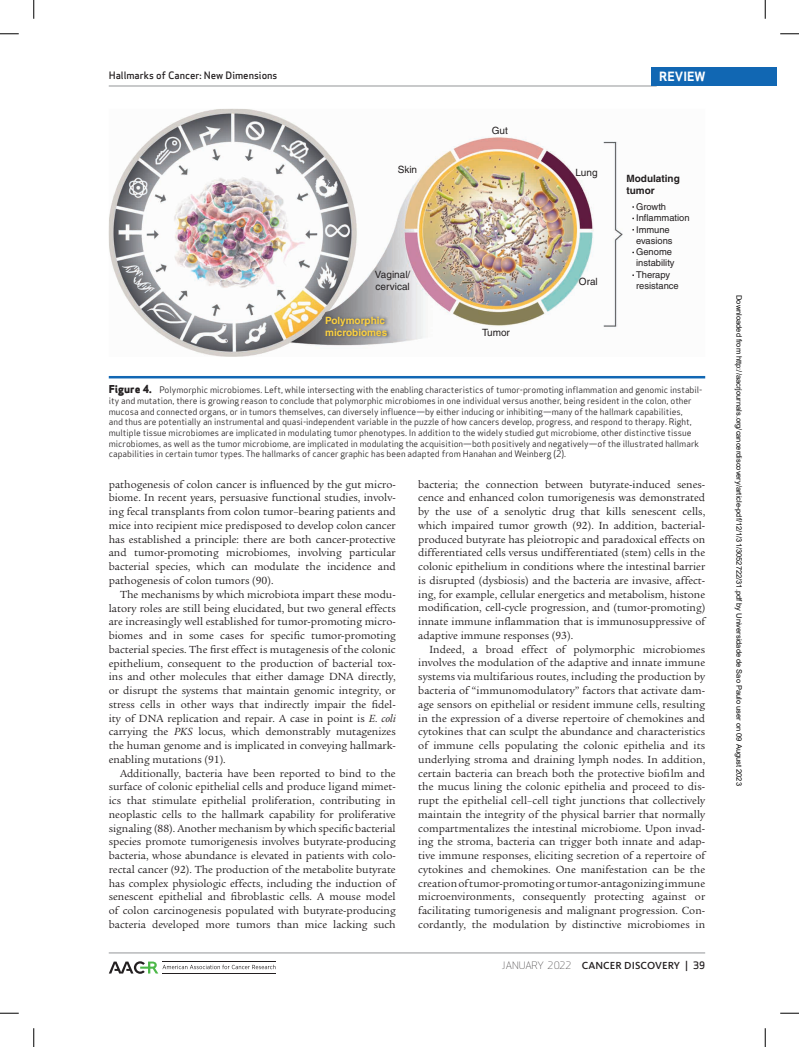
<style>
.page{position:relative;width:799px;height:1047px;background:#fff}
.page>*{position:absolute;margin:0;border:0;box-sizing:border-box;transform-origin:0 0}
.t1{font:700 12.5px "Apex Sans";color:#fff}
.t2{font:11.25px/13.8px "Legacy Serif Std";color:#231f20;text-align:justify}
.t3{font:500 10.62px "Kievit OT";letter-spacing:.01em;color:#231f20}
.t4{font:10px/12px "Helvetica";color:#231f20}
.t5{font:500 10px "Apex Sans";color:#231f20}
.t6{font:700 10px/12px "Helvetica";color:#fcd03f}
.t7{font:700 10px/12px "Helvetica";color:#231f20}
.t8{font:9.38px/11.2px "Helvetica";color:#231f20}
.t9{font:8.75px/10.6px "Apex Sans";color:#231f20}
.t10{font:7.5px "Arial";color:#000}
.s1{font-weight:800;font-size:10.62px}
.s2{font-style:italic}
.s3{font-family:"Apex Sans";font-weight:300;font-size:10px}
.s4{font-family:"Apex Sans";font-size:10px}
</style>
<div class="page">
<hr style="left:109px;top:952px;width:596px;height:1px;background:#939598">
<svg style="left:109px;top:961px;width:166px;height:12px"></svg>
<hr style="left:162px;top:961px;width:114px;height:1px;background:#231f20">
<hr style="left:162px;top:973px;width:114px;height:1px;background:#231f20">
<hr style="left:109px;top:86px;width:547px;height:1px;background:#939598">
<div style="left:651px;top:68px;width:125px;height:18px;background:#1167b3"></div>
<img style="left:109px;top:109px;width:525px;height:248px">
<img style="left:323px;top:312px;width:69px;height:30px">
<hr style="left:109px;top:376px;width:596px;height:2px;background:#1167b3">
<svg style="left:764px;top:0;width:1px;height:19px"></svg>
<svg style="left:764px;top:1028px;width:1px;height:18px"></svg>
<svg style="left:0;top:33px;width:19px;height:1px"></svg>
<svg style="left:780px;top:33px;width:19px;height:1px"></svg>
<svg style="left:0;top:1012px;width:19px;height:1px"></svg>
<svg style="left:780px;top:1012px;width:19px;height:1px"></svg>
<svg style="left:33px;top:0;width:1px;height:19px"></svg>
<svg style="left:33px;top:1028px;width:1px;height:18px"></svg>
<svg style="left:765px;top:0;width:1px;height:19px"></svg>
<svg style="left:765px;top:1028px;width:1px;height:18px"></svg>
<p class="t5" style="left:109px;top:67px;width:170px">Hallmarks of Cancer: New Dimensions</p>
<p class="t1" style="left:659px;top:69px;width:48px">REVIEW</p>
<p class="t4" style="left:398px;top:163px;width:21px">Skin</p>
<p class="t4" style="left:375px;top:268px;width:37px">Vaginal/ cervical</p>
<p class="t6" style="left:325px;top:314px;width:64px">Polymorphic microbiomes</p>
<p class="t4" style="left:492px;top:124px;width:18px">Gut</p>
<p class="t4" style="left:482px;top:327px;width:29px">Tumor</p>
<p class="t4" style="left:575px;top:166px;width:24px">Lung</p>
<p class="t4" style="left:579px;top:275px;width:20px">Oral</p>
<p class="t7" style="left:626px;top:172px;width:55px">Modulating tumor</p>
<p class="t8" style="left:636px;top:201px;width:55px">Growth<br>Inflammation<br>Immune evasions<br>Genome instability<br>Therapy resistance</p>
<p class="t9" style="left:109px;top:384px;width:595px"><span class="s1">Figure 4.</span> Polymorphic microbiomes. Left, while intersecting with the enabling characteristics of tumor-promoting inflammation and genomic instabil&shy;ity and mutation, there is growing reason to conclude that polymorphic microbiomes in one individual versus another, being resident in the colon, other mucosa and connected organs, or in tumors themselves, can diversely influence—by either inducing or inhibiting—many of the hallmark capabilities,<br>and thus are potentially an instrumental and quasi-independent variable in the puzzle of how cancers develop, progress, and respond to therapy. Right, multiple tissue microbiomes are implicated in modulating tumor phenotypes. In addition to the widely studied gut microbiome, other distinctive tissue microbiomes, as well as the tumor microbiome, are implicated in modulating the acquisition—both positively and negatively—of the illustrated hallmark capabilities in certain tumor types. The hallmarks of cancer graphic has been adapted from Hanahan and Weinberg (2).</p>
<p class="t2" style="left:109px;top:477px;width:288px">pathogenesis of colon cancer is influenced by the gut micro&shy;biome. In recent years, persuasive functional studies, involv&shy;ing fecal transplants from colon tumor–bearing patients and mice into recipient mice predisposed to develop colon cancer has established a principle: there are both cancer-protective and tumor-promoting microbiomes, involving particular bacterial species, which can modulate the incidence and pathogenesis of colon tumors (90).</p>
<p class="t2" style="left:109px;top:587px;width:288px;text-indent:11px">The mechanisms by which microbiota impart these modu&shy;latory roles are still being elucidated, but two general effects are increasingly well established for tumor-promoting micro&shy;biomes and in some cases for specific tumor-promoting bacterial species. The first effect is mutagenesis of the colonic epithelium, consequent to the production of bacterial tox&shy;ins and other molecules that either damage DNA directly, or disrupt the systems that maintain genomic integrity, or stress cells in other ways that indirectly impair the fidel&shy;ity of DNA replication and repair. A case in point is <span class="s2">E. coli </span>carrying the <span class="s2">PKS</span> locus, which demonstrably mutagenizes the human genome and is implicated in conveying hallmark&shy;enabling mutations (91).</p>
<p class="t2" style="left:109px;top:766px;width:288px;text-indent:11px">Additionally, bacteria have been reported to bind to the surface of colonic epithelial cells and produce ligand mimet&shy;ics that stimulate epithelial proliferation, contributing in neoplastic cells to the hallmark capability for proliferative signaling (88). Another mechanism by which specific bacterial species promote tumorigenesis involves butyrate-producing bacteria, whose abundance is elevated in patients with colo&shy;rectal cancer (92). The production of the metabolite butyrate has complex physiologic effects, including the induction of senescent epithelial and fibroblastic cells. A mouse model of colon carcinogenesis populated with butyrate-producing bacteria developed more tumors than mice lacking such</p>
<p class="t2" style="left:418px;top:477px;width:288px">bacteria; the connection between butyrate-induced senes&shy;cence and enhanced colon tumorigenesis was demonstrated by the use of a senolytic drug that kills senescent cells, which impaired tumor growth (92). In addition, bacterial&shy;produced butyrate has pleiotropic and paradoxical effects on differentiated cells versus undifferentiated (stem) cells in the colonic epithelium in conditions where the intestinal barrier is disrupted (dysbiosis) and the bacteria are invasive, affect&shy;ing, for example, cellular energetics and metabolism, histone modification, cell-cycle progression, and (tumor-promoting) innate immune inflammation that is immunosuppressive of adaptive immune responses (93).</p>
<p class="t2" style="left:418px;top:642px;width:288px;text-indent:11px">Indeed, a broad effect of polymorphic microbiomes involves the modulation of the adaptive and innate immune systems via multifarious routes, including the production by bacteria of “immunomodulatory” factors that activate dam&shy;age sensors on epithelial or resident immune cells, resulting in the expression of a diverse repertoire of chemokines and cytokines that can sculpt the abundance and characteristics of immune cells populating the colonic epithelia and its underlying stroma and draining lymph nodes. In addition, certain bacteria can breach both the protective biofilm and the mucus lining the colonic epithelia and proceed to dis&shy;rupt the epithelial cell–cell tight junctions that collectively maintain the integrity of the physical barrier that normally compartmentalizes the intestinal microbiome. Upon invad&shy;ing the stroma, bacteria can trigger both innate and adap&shy;tive immune responses, eliciting secretion of a repertoire of cytokines and chemokines. One manifestation can be the creation of tumor-promoting or tumor-antagonizing immune microenvironments, consequently protecting against or facilitating tumorigenesis and malignant progression. Con&shy;cordantly, the modulation by distinctive microbiomes in</p>
<p class="t3" style="left:502px;top:958px;width:205px"><span class="s3">JANUARY 2022</span> CANCER DISCOVERY <span class="s4">| 39</span></p>
<p class="t10" style="left:742px;top:295px;width:492px;rotate:90deg">Downloaded from http://aacrjournals.org/cancerdiscovery/article-pdf/12/1/31/3052722/31.pdf by Universidade de Sao Paulo user on 09 August 2023</p>
</div>
